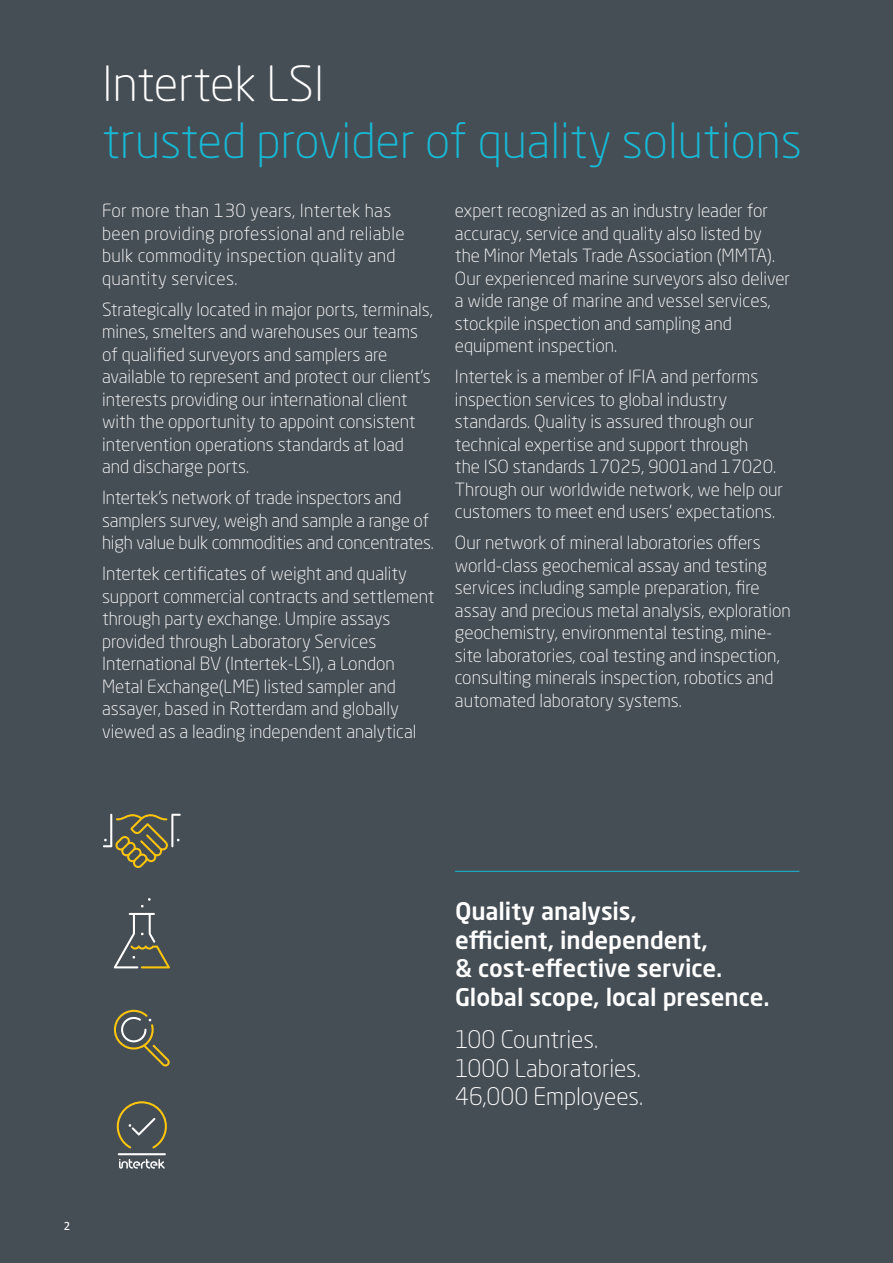
<style>
.page{position:relative;width:893px;height:1263px;background:#464e55}
.page>*{position:absolute;margin:0;border:0;box-sizing:border-box;transform-origin:0 0}
.Heading{font:300 48px/57.6px "Neo Sans Std";color:#18b9d5}
.Cover_Main_Title{font:500 24px/28.8px "Neo Sans Std";letter-spacing:-.005em;color:#fff}
.Cover_Main_Title-2{font:300 24px "Neo Sans Std";letter-spacing:-.005em;color:#fff}
.Standfirst{font:300 18px/22.5px "Neo Sans Std";color:#fff}
.Standfirst-2{font:300 18px/22.5px "Neo Sans Std";letter-spacing:.02em;color:#fff}
.Folio{font:12.75px "Calibri";color:#fff}
.s1{color:#fff}
</style>
<div class="page">
<hr style="left:455px;top:871px;width:344px;height:1px;background:#18b9d5">
<svg style="left:103px;top:814px;width:78px;height:54px"></svg>
<svg style="left:114px;top:898px;width:56px;height:70px"></svg>
<svg style="left:114px;top:1010px;width:56px;height:56px"></svg>
<svg style="left:119px;top:1159px;width:46px;height:10px"></svg>
<hr style="left:118px;top:1153px;width:48px;height:2px;background:#fff">
<svg style="left:117px;top:1101px;width:50px;height:47px"></svg>
<p class="Heading" style="left:102px;top:54px;width:701px"><span class="s1">Intertek LSI<br></span>trusted provider of quality solutions</p>
<p class="Standfirst-2" style="left:102px;top:199px;width:304px">For more than 130 years, Intertek has been providing professional and reliable bulk commodity inspection quality and quantity services.</p>
<p class="Standfirst" style="left:102px;top:298px;width:332px">Strategically located in major ports, terminals, mines, smelters and warehouses our teams of qualified surveyors and samplers are available to represent and protect our client’s interests providing our international client with the opportunity to appoint consistent intervention operations standards at load and discharge ports.</p>
<p class="Standfirst" style="left:102px;top:486px;width:333px">Intertek’s network of trade inspectors and samplers survey, weigh and sample a range of high value bulk commodities and concentrates.</p>
<p class="Standfirst" style="left:102px;top:562px;width:334px">Intertek certificates of weight and quality support commercial contracts and settlement through party exchange. Umpire assays provided through Laboratory Services International BV (Intertek-LSI), a London Metal Exchange(LME) listed sampler and assayer, based in Rotterdam and globally viewed as a leading independent analytical</p>
<p class="Standfirst" style="left:455px;top:199px;width:337px">expert recognized as an industry leader for accuracy, service and quality also listed by the Minor Metals Trade Association (MMTA).<br>Our experienced marine surveyors also deliver a wide range of marine and vessel services, stockpile inspection and sampling and equipment inspection.</p>
<p class="Standfirst" style="left:455px;top:365px;width:329px">Intertek is a member of IFIA and performs inspection services to global industry standards. Quality is assured through our technical expertise and support through<br>the ISO standards 17025, 9001and 17020.<br>Through our worldwide network, we help our customers to meet end users’ expectations.</p>
<p class="Standfirst" style="left:455px;top:531px;width:337px">Our network of mineral laboratories offers world-class geochemical assay and testing services including sample preparation, fire assay and precious metal analysis, exploration geochemistry, environmental testing, mine&shy;site laboratories, coal testing and inspection, consulting minerals inspection, robotics and automated laboratory systems.</p>
<p class="Folio" style="left:64px;top:1217px;width:8px">2</p>
<p class="Cover_Main_Title" style="left:455px;top:896px;width:269px">Quality analysis, efficient, independent, &amp; cost-effective service.</p>
<p class="Cover_Main_Title" style="left:455px;top:982px;width:316px">Global scope, local presence.</p>
<p class="Cover_Main_Title-2" style="left:455px;top:1025px;width:145px">100 Countries.</p>
<p class="Cover_Main_Title-2" style="left:455px;top:1053px;width:187px">1000 Laboratories.</p>
<p class="Cover_Main_Title-2" style="left:455px;top:1082px;width:190px">46,000 Employees.</p>
</div>
